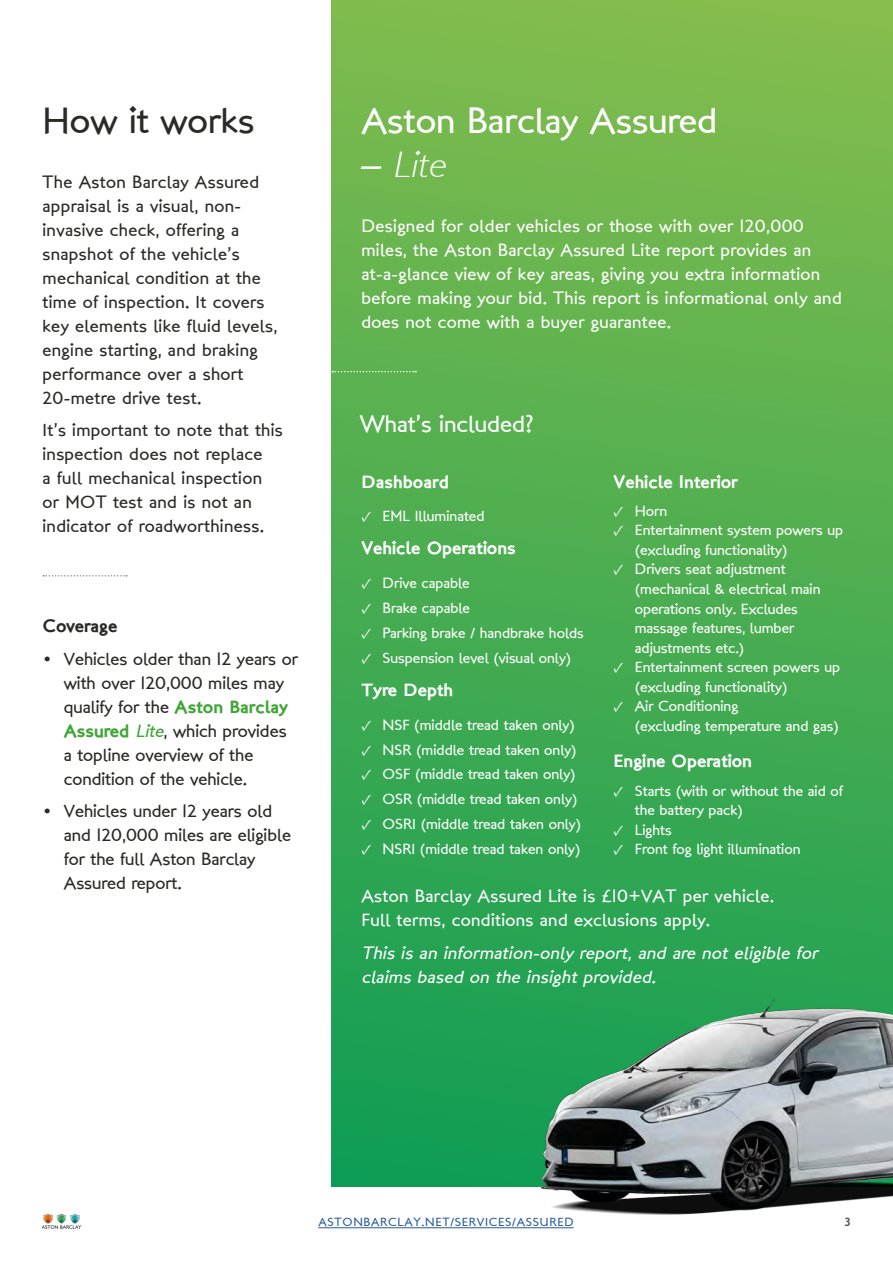
<style>
.page{position:relative;width:893px;height:1263px;background:#fff}
.page>*{position:absolute;margin:0;border:0;box-sizing:border-box;transform-origin:0 0}
.t1{font:36.9px "London Between";color:#fff}
.t2{font:36.9px "London Between";color:#2a2b27}
.t3{font:italic 36.9px "London MM";color:#fff}
.t4{font:24px "London Between";color:#fff}
.t5{font:18px/24px "London Between";letter-spacing:.02em;color:#2a2b27}
.t6{font:18px/24px "London Between";letter-spacing:.02em;color:#fff}
.t7{font:18px/24px "London Between";color:#2a2b27}
.t8{font:italic 18px/24px "London Between";color:#fff}
.t9{font:18px "London Two";color:#fff}
.t10{font:18px "London Two";color:#2a2b27}
.t11{font:15px/19.5px "London Between";color:#fff}
.t12{font:12px "London Between";letter-spacing:.06em;color:#275b9b}
.t13{font:12px "London Two";color:#5b5856}
.s1{font-family:"London Two";color:#3fa535}
.s2{font-style:italic;color:#3fa535}
.s3{font-family:"London Between";font-style:normal}
.s4{font-family:"Minion Pro"}
</style>
<div class="page">
<hr style="left:318px;top:1227px;width:256px;height:1px;background:#275b9b">
<img style="left:41px;top:1214px;width:41px;height:15px">
<svg style="left:43px;top:575px;width:84px;height:1px"></svg>
<div style="left:332px;top:0;width:561px;height:1186px;background:linear-gradient(to bottom,#85bd4d,#0f9d55)"></div>
<svg style="left:332px;top:371px;width:84px;height:1px"></svg>
<img style="left:500px;top:960px;width:393px;height:269px">
<h1 class="t2" style="left:43px;top:97px;width:213px">How it works</h1>
<p class="t5" style="left:43px;top:170px;width:237px">The Aston Barclay Assured appraisal is a visual, non&shy;invasive check, offering a snapshot of the vehicle’s mechanical condition at the time of inspection. It covers key elements like fluid levels, engine starting, and braking performance over a short<br>20-metre drive test.</p>
<p class="t5" style="left:43px;top:418px;width:242px">It’s important to note that this inspection does not replace<br>a full mechanical inspection or MOT test and is not an indicator of roadworthiness.</p>
<p class="t10" style="left:43px;top:614px;width:76px">Coverage</p>
<p class="t7" style="left:64px;top:647px;width:236px;text-indent:-21px">• Vehicles older than 12 years or with over 120,000 miles may qualify for the <span class="s1">Aston Barclay<br>Assured</span> <span class="s2">Lite</span>, which provides a topline overview of the condition of the vehicle.</p>
<p class="t7" style="left:64px;top:799px;width:229px;text-indent:-21px">• Vehicles under 12 years old and 120,000 miles are eligible for the full Aston Barclay<br>Assured report.</p>
<h1 class="t1" style="left:361px;top:97px;width:357px">Aston Barclay Assured</h1>
<h1 class="t3" style="left:361px;top:143px;width:94px"><span class="s3">–</span> Lite</h1>
<p class="t6" style="left:361px;top:214px;width:482px">Designed for older vehicles or those with over 120,000 miles, the Aston Barclay Assured Lite report provides an at-a-glance view of key areas, giving you extra information before making your bid. This report is informational only and does not come with a buyer guarantee.</p>
<h2 class="t4" style="left:360px;top:409px;width:175px">What’s included?</h2>
<p class="t9" style="left:361px;top:470px;width:89px">Dashboard</p>
<p class="t11" style="left:361px;top:506px;width:125px"><span class="s4">✓</span> EML Illuminated</p>
<p class="t9" style="left:361px;top:537px;width:156px">Vehicle Operations</p>
<p class="t11" style="left:361px;top:573px;width:110px"><span class="s4">✓</span> Drive capable</p>
<p class="t11" style="left:361px;top:598px;width:110px"><span class="s4">✓</span> Brake capable</p>
<p class="t11" style="left:361px;top:623px;width:224px"><span class="s4">✓</span> Parking brake / handbrake holds</p>
<p class="t11" style="left:361px;top:648px;width:212px"><span class="s4">✓</span> Suspension level (visual only)</p>
<p class="t9" style="left:361px;top:678px;width:93px">Tyre Depth</p>
<p class="t11" style="left:361px;top:715px;width:215px"><span class="s4">✓</span> NSF (middle tread taken only)</p>
<p class="t11" style="left:361px;top:740px;width:217px"><span class="s4">✓</span> NSR (middle tread taken only)</p>
<p class="t11" style="left:361px;top:765px;width:216px"><span class="s4">✓</span> OSF (middle tread taken only)</p>
<p class="t11" style="left:361px;top:790px;width:218px"><span class="s4">✓</span> OSR (middle tread taken only)</p>
<p class="t11" style="left:361px;top:815px;width:221px"><span class="s4">✓</span> OSRI (middle tread taken only)</p>
<p class="t11" style="left:361px;top:839px;width:221px"><span class="s4">✓</span> NSRI (middle tread taken only)</p>
<p class="t9" style="left:614px;top:470px;width:126px">Vehicle Interior</p>
<p class="t11" style="left:614px;top:501px;width:55px"><span class="s4">✓</span> Horn</p>
<p class="t11" style="left:635px;top:520px;width:210px;text-indent:-21px"><span class="s4">✓</span> Entertainment system powers up (excluding functionality)</p>
<p class="t11" style="left:635px;top:560px;width:187px;text-indent:-21px"><span class="s4">✓</span> Drivers seat adjustment (mechanical &amp; electrical main operations only. Excludes massage features, lumber adjustments etc.)</p>
<p class="t11" style="left:635px;top:657px;width:207px;text-indent:-21px"><span class="s4">✓</span> Entertainment screen powers up (excluding functionality)</p>
<p class="t11" style="left:635px;top:697px;width:206px;text-indent:-21px"><span class="s4">✓</span> Air Conditioning<br>(excluding temperature and gas)</p>
<p class="t9" style="left:614px;top:749px;width:140px">Engine Operation</p>
<p class="t11" style="left:635px;top:781px;width:210px;text-indent:-21px"><span class="s4">✓</span> Starts (with or without the aid of the battery pack)</p>
<p class="t11" style="left:614px;top:820px;width:60px"><span class="s4">✓</span> Lights</p>
<p class="t11" style="left:614px;top:839px;width:188px"><span class="s4">✓</span> Front fog light illumination</p>
<p class="t6" style="left:361px;top:884px;width:414px">Aston Barclay Assured Lite is £10+VAT per vehicle.<br>Full terms, conditions and exclusions apply.</p>
<p class="t8" style="left:361px;top:940px;width:462px">This is an information-only report, and are not eligible for claims based on the insight provided.</p>
<p class="t12" style="left:318px;top:1215px;width:257px">ASTONBARCLAY.NET/SERVICES/ASSURED</p>
<p class="t13" style="left:844px;top:1214px;width:8px">3</p>
</div>
